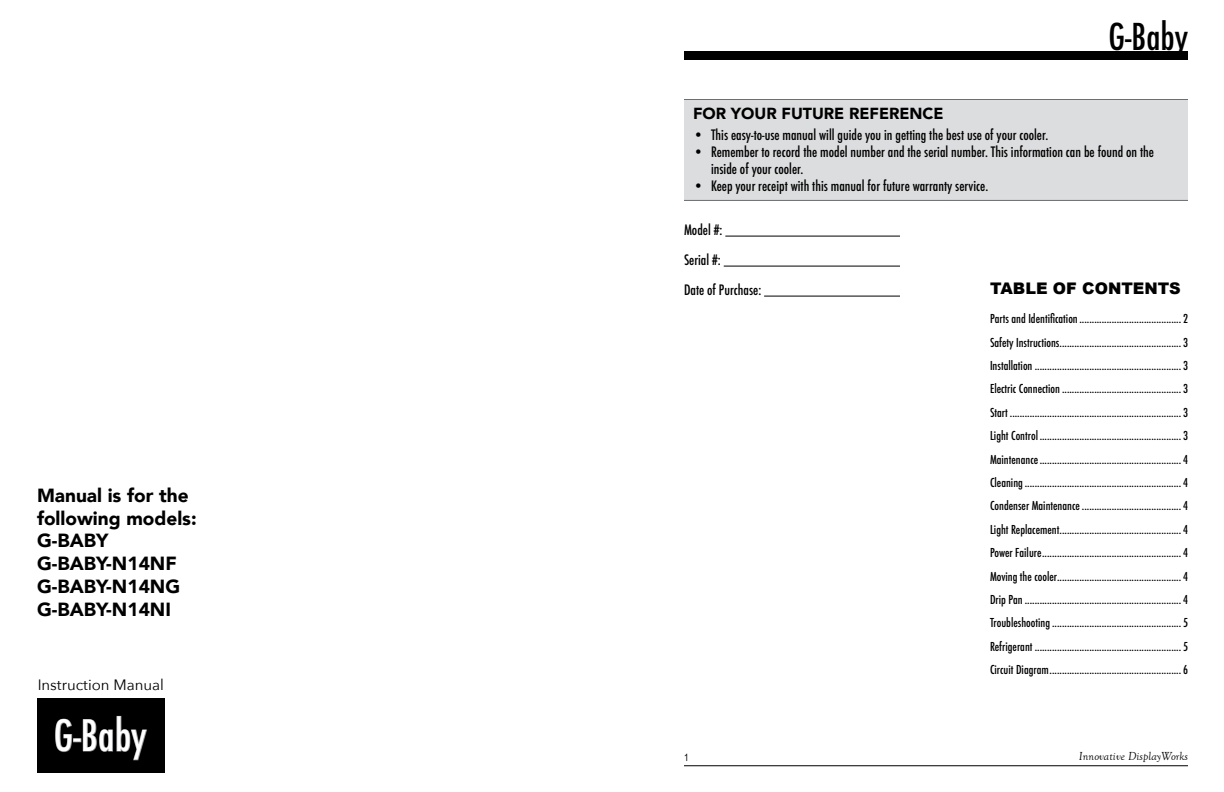
<style>
.page{position:relative;width:1224px;height:792px;background:#fff}
.page>*{position:absolute;margin:0;border:0;box-sizing:border-box;transform-origin:0 0}
.t1{font:500 condensed 42px "Futura";color:#fff}
.t2{font:500 condensed 36px "Futura";color:#000}
.t3{font:900 19px/22.8px "Avenir";color:#000}
.t4{font:900 16px "Avenir";color:#000}
.t5{font:900 16px "Arial";color:#000}
.t6{font:15px "Avenir Next";color:#000}
.t7{font:500 condensed 14px/30px "Futura";color:#000}
.t8{font:500 condensed 12px/23.4px "Futura";color:#000;text-align:justify}
.t9{font:italic 12px "Goudy Old Style T";letter-spacing:.01em;color:#000}
.t10{font:10px "Arial Narrow";color:#000}
</style>
<div class="page">
<div style="left:684px;top:51px;width:504px;height:9px;background:#000"></div>
<hr style="left:684px;top:766px;width:504px;height:1px;background:#000">
<div style="left:684px;top:100px;width:504px;height:100px;background:#dcddde"></div>
<hr style="left:684px;top:99px;width:504px;height:1px;background:#6d6e71">
<hr style="left:684px;top:200px;width:504px;height:1px;background:#6d6e71">
<hr style="left:725px;top:236px;width:175px;height:1px;background:#000">
<hr style="left:724px;top:266px;width:176px;height:1px;background:#000">
<hr style="left:764px;top:296px;width:136px;height:1px;background:#000">
<div style="left:37px;top:699px;width:127px;height:74px;background:#000"></div>
<svg style="left:55px;top:715px;width:92px;height:46px"></svg>
<h3 class="t3" style="left:37px;top:483px;width:161px">Manual is for the following models:<br>G-BABY<br>G-BABY-N14NF<br>G-BABY-N14NG<br>G-BABY-N14NI</h3>
<p class="t6" style="left:38px;top:673px;width:128px">Instruction Manual</p>
<h1 class="t1" style="left:54px;top:709px;width:94px">G-Baby</h1>
<h2 class="t2" style="left:1108px;top:13px;width:81px">G-Baby</h2>
<h3 class="t4" style="left:693px;top:100px;width:252px">FOR YOUR FUTURE REFERENCE</h3>
<p class="t7" style="left:693px;top:120px;width:357px">• This easy-to-use manual will guide you in getting the best use of your cooler.</p>
<p class="t7" style="left:711px;top:144px;width:445px;line-height:16.8px;text-indent:-18px">• Remember to record the model number and the serial number. This information can be found on the inside of your cooler.</p>
<p class="t7" style="left:693px;top:171px;width:297px">• Keep your receipt with this manual for future warranty service.</p>
<p class="t7" style="left:684px;top:214px;width:79px">Model #:<br>Serial #:<br>Date of Purchase:</p>
<h3 class="t5" style="left:990px;top:277px;width:192px">TABLE OF CONTENTS</h3>
<p class="t8" style="left:990px;top:307px;width:199px">Parts and Identification .........................................2<br>Safety Instructions.................................................3<br>Installation ...........................................................3<br>Electric Connection ................................................3<br>Start .....................................................................3<br>Light Control .........................................................3<br>Maintenance.........................................................4<br>Cleaning............................................................... 4<br>Condenser Maintenance ........................................4<br>Light Replacement.................................................4<br>Power Failure........................................................4<br>Moving the cooler..................................................4<br>Drip Pan ...............................................................4<br>Troubleshooting ....................................................5<br>Refrigerant ...........................................................5<br>Circuit Diagram.....................................................6</p>
<p class="t10" style="left:684px;top:750px;width:6px">1</p>
<p class="t9" style="left:1079px;top:750px;width:111px">Innovative DisplayWorks</p>
</div>
